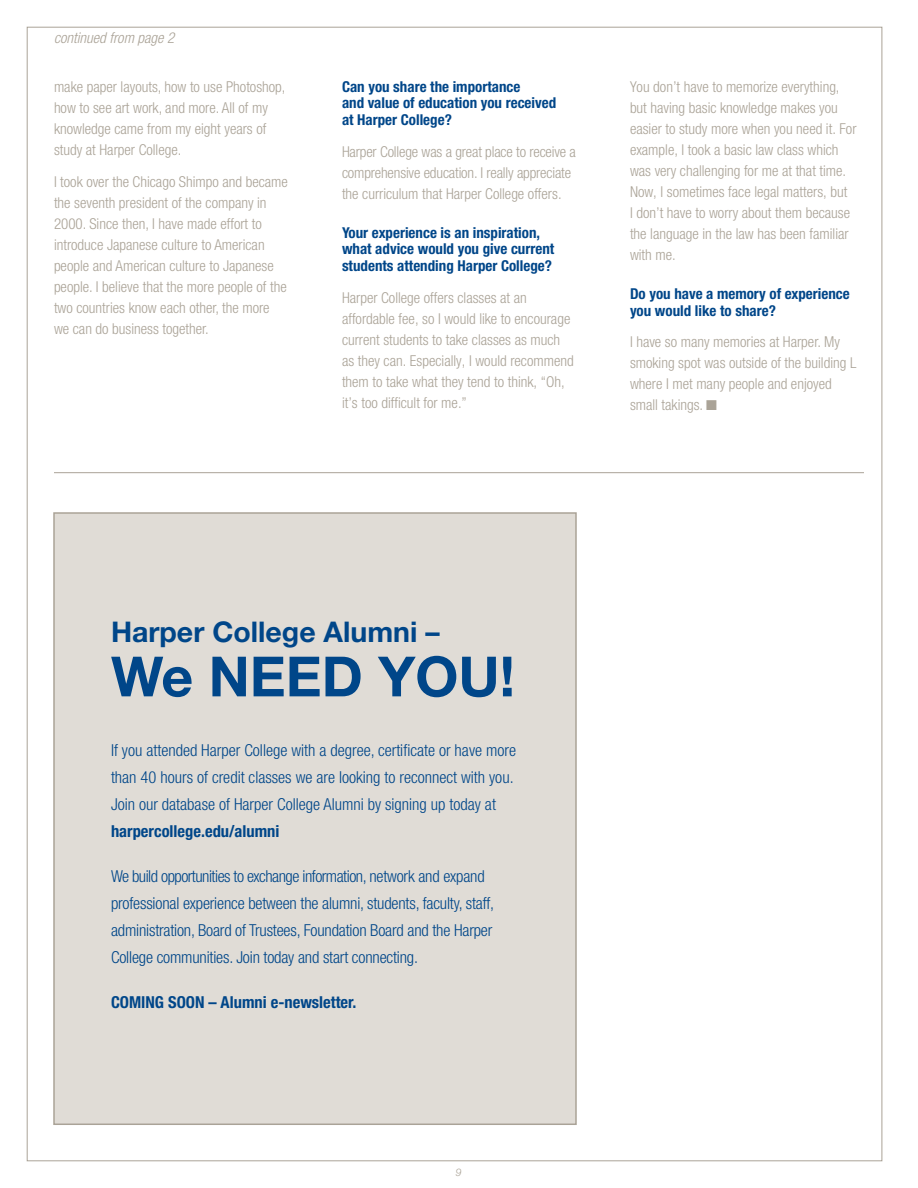
<style>
.page{position:relative;width:918px;height:1188px;background:#fff}
.page>*{position:absolute;margin:0;border:0;box-sizing:border-box;transform-origin:0 0}
.t1{font:700 55.5px "Helvetica Neue LT Std";color:#004689}
.t2{font:700 28.5px "Helvetica Neue LT Std";color:#004689}
.t3{font:300 condensed 16.5px/27px "Helvetica Neue LT Std";letter-spacing:-.01em;color:#004689}
.t4{font:700 condensed 16.5px "Helvetica Neue LT Std";color:#004689}
.t5{font:300 condensed 15px/21px "Helvetica Neue LT Std";color:#aaa397}
.t6{font:700 condensed 15px/16.5px "Helvetica Neue LT Std";color:#004689}
.t7{font:italic 300 condensed 15px "Helvetica Neue LT Std";color:#aaa397}
.t8{font:italic 300 10.5px "Helvetica Neue LT Std";color:#aaa397}
</style>
<div class="page">
<div style="left:53px;top:512px;width:524px;height:613px;background:#e0dcd6;border:2px solid #aaa397"></div>
<hr style="left:54px;top:472px;width:810px;height:1px;background:#aaa397">
<p class="t7" style="left:54px;top:29px;width:122px">continued from page 2</p>
<p class="t5" style="left:54px;top:76px;width:233px">make paper layouts, how to use Photoshop, how to see art work, and more. All of my knowledge came from my eight years of study at Harper College.</p>
<p class="t5" style="left:54px;top:171px;width:235px">I took over the Chicago Shimpo and became the seventh president of the company in 2000. Since then, I have made effort to introduce Japanese culture to American people and American culture to Japanese people. I believe that the more people of the two countries know each other, the more we can do business together.</p>
<p class="t6" style="left:342px;top:78px;width:216px">Can you share the importance<br>and value of education you received at Harper College?</p>
<p class="t5" style="left:342px;top:141px;width:235px">Harper College was a great place to receive a comprehensive education. I really appreciate the curriculum that Harper College offers.</p>
<p class="t6" style="left:342px;top:224px;width:214px">Your experience is an inspiration, what advice would you give current students attending Harper College?</p>
<p class="t5" style="left:342px;top:287px;width:233px">Harper College offers classes at an affordable fee, so I would like to encourage current students to take classes as much as they can. Especially, I would recommend them to take what they tend to think, “Oh, it’s too difficult for me.”</p>
<p class="t5" style="left:630px;top:76px;width:228px">You don’t have to memorize everything, but having basic knowledge makes you easier to study more when you need it. For example, I took a basic law class which was very challenging for me at that time.<br>Now, I sometimes face legal matters, but<br>I don’t have to worry about them because the language in the law has been familiar with me.</p>
<p class="t6" style="left:630px;top:285px;width:221px">Do you have a memory of experience you would like to share?</p>
<p class="t5" style="left:630px;top:331px;width:228px">I have so many memories at Harper. My smoking spot was outside of the building L where I met many people and enjoyed small takings. ■</p>
<h2 class="t2" style="left:111px;top:615px;width:330px">Harper College Alumni –</h2>
<h1 class="t1" style="left:111px;top:642px;width:405px">We NEED YOU!</h1>
<p class="t3" style="left:111px;top:737px;width:407px">If you attended Harper College with a degree, certificate or have more than 40 hours of credit classes we are looking to reconnect with you.<br>Join our database of Harper College Alumni by signing up today at</p>
<p class="t4" style="left:111px;top:821px;width:170px">harpercollege.edu/alumni</p>
<p class="t3" style="left:111px;top:863px;width:385px">We build opportunities to exchange information, network and expand professional experience between the alumni, students, faculty, staff, administration, Board of Trustees, Foundation Board and the Harper College communities. Join today and start connecting.</p>
<p class="t4" style="left:111px;top:993px;width:247px">Coming soon – Alumni e-newsletter.</p>
<p class="t8" style="left:456px;top:1166px;width:7px">9</p>
</div>
